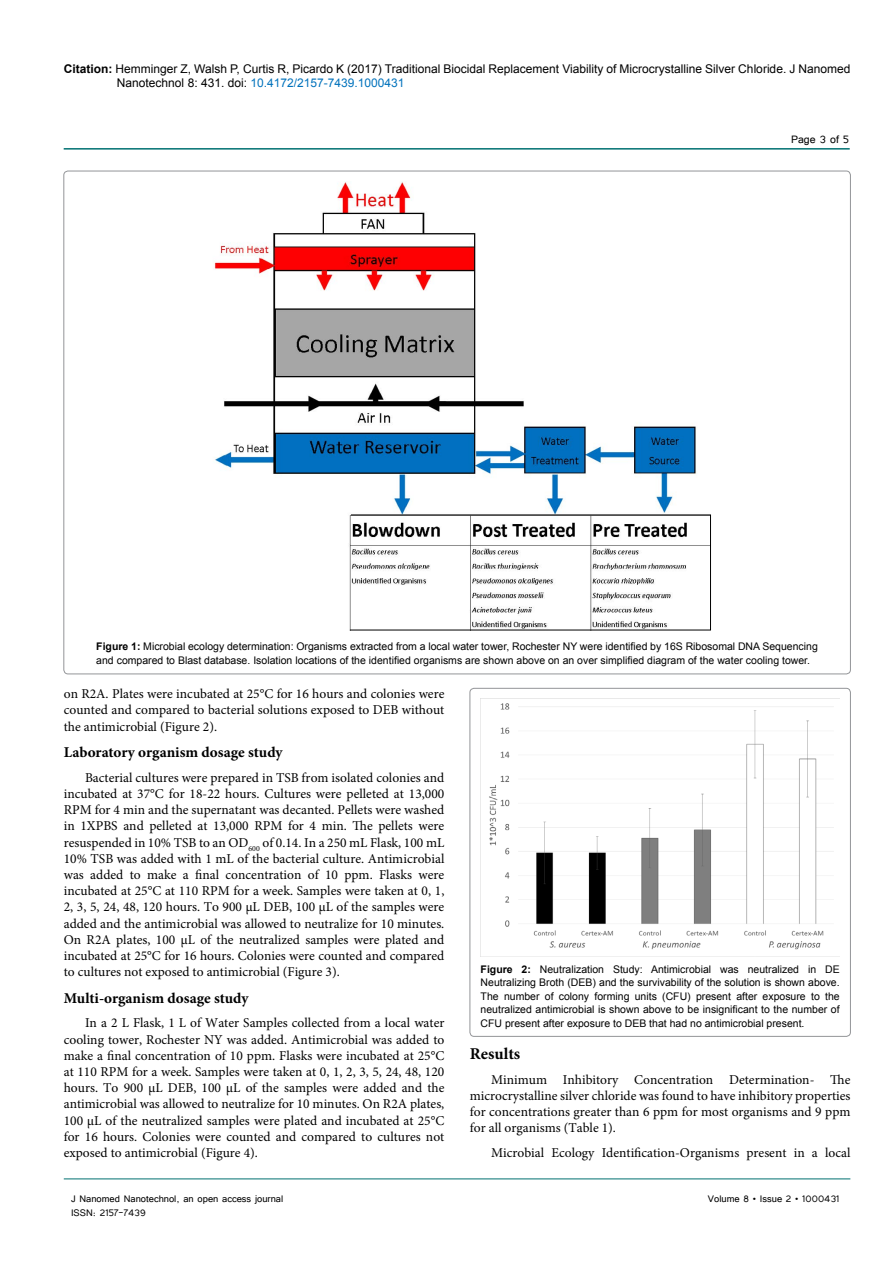
<style>
.page{position:relative;width:893px;height:1263px;background:#fff}
.page>*{position:absolute;margin:0;border:0;box-sizing:border-box;transform-origin:0 0}
.t1{font:700 16.5px "Minion Pro";color:#000}
.t2{font:700 15px "Minion Pro";color:#000}
.t3{font:13.5px/16.2px "Minion Pro";color:#000;text-align:justify}
.t4{font:13.5px "Tunga";color:#000}
.t5{font:12px/14.4px "Arial";color:#000}
.t6{font:12px/14.4px "Tunga";color:#000}
.t7{font:10.5px/13.5px "Arial";color:#000}
.s1{font-weight:700}
.s2{color:#0072bc}
</style>
<div class="page">
<hr style="left:64px;top:148px;width:786px;height:2px;background:#007071">
<hr style="left:64px;top:1179px;width:786px;height:1px;background:#007071">
<img style="left:214px;top:181px;width:483px;height:333px">
<svg style="left:349px;top:514px;width:362px;height:117px"></svg>
<div style="left:470px;top:688px;width:380px;height:348px;border:1px solid #939598;border-radius:4px"></div>
<img style="left:481px;top:698px;width:359px;height:252px">
<p class="t5" style="left:117px;top:61px;width:735px;text-indent:-53px"><span class="s1">Citation:</span> Hemminger Z, Walsh P, Curtis R, Picardo K (2017) Traditional Biocidal Replacement Viability of Microcrystalline Silver Chloride. J Nanomed<br>Nanotechnol 8: 431. doi: <span class="s2">10.4172/2157-7439.1000431</span></p>
<p class="t4" style="left:791px;top:131px;width:59px">Page 3 of 5</p>
<p class="t7" style="left:96px;top:640px;width:723px"><span class="s1">Figure 1:</span> Microbial ecology determination: Organisms extracted from a local water tower, Rochester NY were identified by 16S Ribosomal DNA Sequencing and compared to Blast database. Isolation locations of the identified organisms are shown above on an over simplified diagram of the water cooling tower.</p>
<p class="t3" style="left:64px;top:686px;width:382px">on R2A. Plates were incubated at 25°C for 16 hours and colonies were counted and compared to bacterial solutions exposed to DEB without the antimicrobial (Figure 2).</p>
<p class="t2" style="left:64px;top:742px;width:220px">Laboratory organism dosage study</p>
<p class="t3" style="left:64px;top:769px;width:382px;text-indent:21px">Bacterial cultures were prepared in TSB from isolated colonies and incubated at 37°C for 18-22 hours. Cultures were pelleted at 13,000<br>RPM for 4 min and the supernatant was decanted. Pellets were washed in 1XPBS and pelleted at 13,000 RPM for 4 min. The pellets were resuspended in 10% TSB to an OD<sub>600</sub> of 0.14. In a 250 mL Flask, 100 mL 10% TSB was added with 1 mL of the bacterial culture. Antimicrobial was added to make a final concentration of 10 ppm. Flasks were incubated at 25°C at 110 RPM for a week. Samples were taken at 0, 1, 2, 3, 5, 24, 48, 120 hours. To 900 µL DEB, 100 µL of the samples were added and the antimicrobial was allowed to neutralize for 10 minutes.<br>On R2A plates, 100 µL of the neutralized samples were plated and incubated at 25°C for 16 hours. Colonies were counted and compared to cultures not exposed to antimicrobial (Figure 3).</p>
<p class="t2" style="left:64px;top:987px;width:186px">Multi-organism dosage study</p>
<p class="t3" style="left:64px;top:1015px;width:382px;text-indent:21px">In a 2 L Flask, 1 L of Water Samples collected from a local water cooling tower, Rochester NY was added. Antimicrobial was added to make a final concentration of 10 ppm. Flasks were incubated at 25°C at 110 RPM for a week. Samples were taken at 0, 1, 2, 3, 5, 24, 48, 120 hours. To 900 µL DEB, 100 µL of the samples were added and the antimicrobial was allowed to neutralize for 10 minutes. On R2A plates, 100 µL of the neutralized samples were plated and incubated at 25°C for 16 hours. Colonies were counted and compared to cultures not exposed to antimicrobial (Figure 4).</p>
<p class="t7" style="left:481px;top:962px;width:361px;text-align:justify"><span class="s1">Figure 2:</span> Neutralization Study: Antimicrobial was neutralized in DE Neutralizing Broth (DEB) and the survivability of the solution is shown above.<br>The number of colony forming units (CFU) present after exposure to the neutralized antimicrobial is shown above to be insignificant to the number of CFU present after exposure to DEB that had no antimicrobial present.</p>
<p class="t1" style="left:470px;top:1042px;width:52px">Results</p>
<p class="t3" style="left:470px;top:1071px;width:382px;text-indent:21px">Minimum Inhibitory Concentration Determination- The microcrystalline silver chloride was found to have inhibitory properties for concentrations greater than 6 ppm for most organisms and 9 ppm for all organisms (Table 1).</p>
<p class="t3" style="left:491px;top:1144px;width:361px">Microbial Ecology Identification-Organisms present in a local</p>
<p class="t6" style="left:71px;top:1190px;width:214px">J Nanomed Nanotechnol, an open access journal<br>ISSN: 2157-7439</p>
<p class="t6" style="left:708px;top:1190px;width:133px">Volume 8 • Issue 2 • 1000431</p>
</div>
